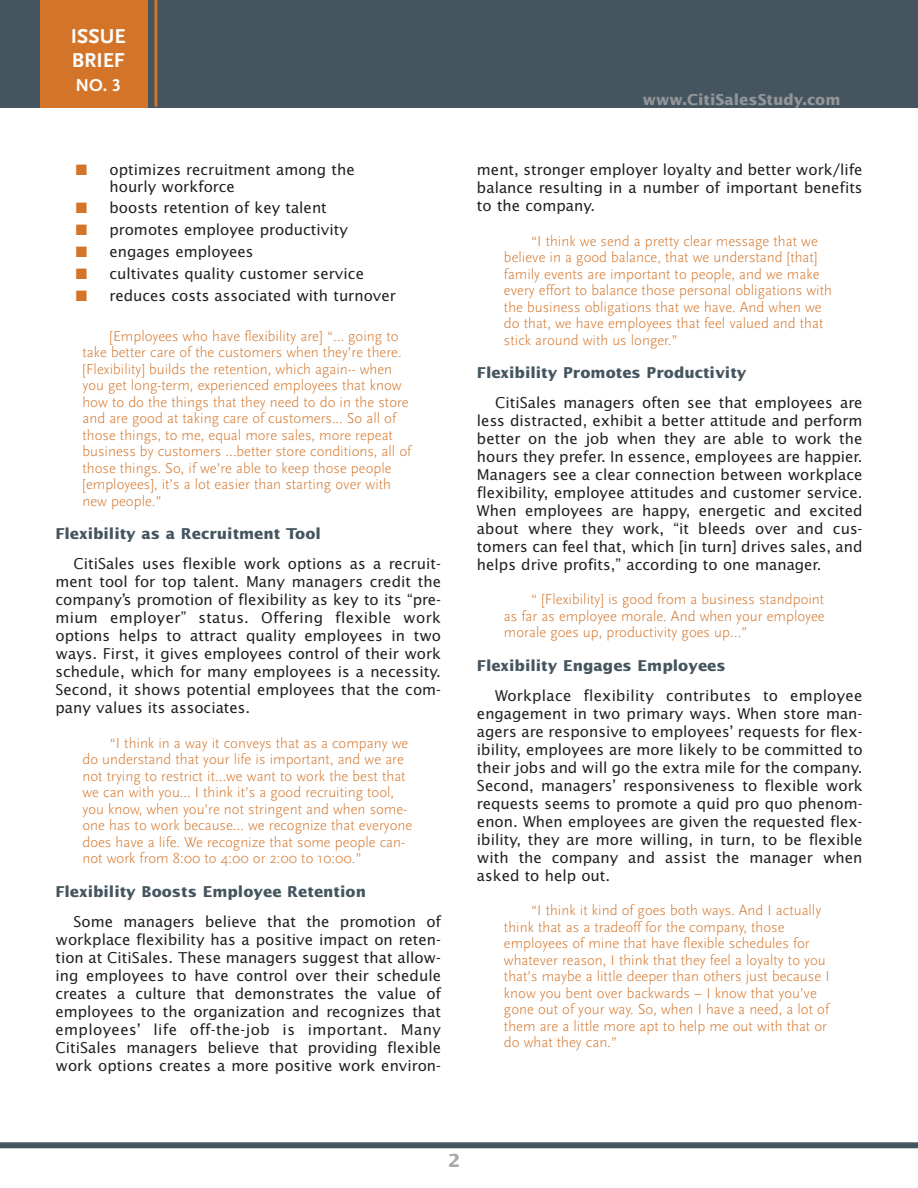
<style>
.page{position:relative;width:918px;height:1188px;background:#fff}
.page>*{position:absolute;margin:0;border:0;box-sizing:border-box;transform-origin:0 0}
.t1{font:700 21px/24px "Scala Sans Caps";color:#fff}
.t2{font:700 18px "Scala Sans Caps";color:#fff}
.t3{font:700 18px "Lucida Sans";color:#a8a9ad}
.t4{font:15px/18px "Lucida Sans";color:#231f20;text-align:justify}
.t5{font:300 15px/16.5px "Scala Sans";color:#d37428}
.t6{font:700 15px "Lucida Sans";color:#45555f}
.t7{font:700 15px "Lucida Sans";color:#939598}
.s1{color:#d37428}
</style>
<div class="page">
<div style="left:0;top:1142px;width:918px;height:6px;background:#45555f"></div>
<div style="left:0;top:0;width:918px;height:108px;background:#45555f"></div>
<div style="left:40px;top:0;width:108px;height:108px;background:#d37428"></div>
<hr style="left:154px;top:0;width:3px;height:107px;background:#d37428">
<h1 class="t1" style="left:71px;top:25px;width:56px">ISSUE<br>BRIEF</h1>
<p class="t2" style="left:75px;top:79px;width:47px">NO. 3</p>
<p class="t4" style="left:110px;top:162px;width:247px;line-height:16.5px;text-indent:-34px"><span class="s1">■</span> optimizes recruitment among the hourly workforce</p>
<p class="t4" style="left:76px;top:200px;width:253px"><span class="s1">■</span> boosts retention of key talent</p>
<p class="t4" style="left:76px;top:222px;width:274px"><span class="s1">■</span> promotes employee productivity</p>
<p class="t4" style="left:76px;top:244px;width:179px"><span class="s1">■</span> engages employees</p>
<p class="t4" style="left:76px;top:266px;width:290px"><span class="s1">■</span> cultivates quality customer service</p>
<p class="t4" style="left:76px;top:288px;width:322px"><span class="s1">■</span> reduces costs associated with turnover</p>
<p class="t5" style="left:82px;top:330px;width:330px;text-indent:27px">[Employees who have flexibility are] “… going to take better care of the customers when they’re there. [Flexibility] builds the retention, which again-- when you get long-term, experienced employees that know how to do the things that they need to do in the store and are good at taking care of customers... So all of those things, to me, equal more sales, more repeat business by customers …better store conditions, all of those things. So, if we’re able to keep those people [employees], it’s a lot easier than starting over with new people.”</p>
<p class="t6" style="left:56px;top:528px;width:267px">Flexibility as a Recruitment Tool</p>
<p class="t4" style="left:55px;top:556px;width:387px;text-indent:18px">CitiSales uses flexible work options as a recruit&shy;ment tool for top talent. Many managers credit the company’s promotion of flexibility as key to its “pre&shy;mium employer” status. Offering flexible work options helps to attract quality employees in two ways. First, it gives employees control of their work schedule, which for many employees is a necessity.<br>Second, it shows potential employees that the com&shy;pany values its associates.</p>
<p class="t5" style="left:82px;top:736px;width:331px;text-indent:27px">“I think in a way it conveys that as a company we do understand that your life is important, and we are not trying to restrict it…we want to work the best that we can with you... I think it’s a good recruiting tool, you know, when you’re not stringent and when some&shy;one has to work because… we recognize that everyone does have a life. We recognize that some people can&shy;not work from 8:00 to 4:00 or 2:00 to 10:00.”</p>
<p class="t6" style="left:56px;top:885px;width:312px">Flexibility Boosts Employee Retention</p>
<p class="t4" style="left:56px;top:913px;width:387px;text-indent:18px">Some managers believe that the promotion of workplace flexibility has a positive impact on reten&shy;tion at CitiSales. These managers suggest that allow&shy;ing employees to have control over their schedule creates a culture that demonstrates the value of employees to the organization and recognizes that employees’ life off-the-job is important. Many CitiSales managers believe that providing flexible work options creates a more positive work environ-</p>
<p class="t7" style="left:643px;top:93px;width:199px">www.CitiSalesStudy.com</p>
<p class="t4" style="left:477px;top:162px;width:387px">ment, stronger employer loyalty and better work/life balance resulting in a number of important benefits to the company.</p>
<p class="t5" style="left:504px;top:234px;width:329px;text-indent:27px">“I think we send a pretty clear message that we believe in a good balance, that we understand [that] family events are important to people, and we make every effort to balance those personal obligations with the business obligations that we have. And when we do that, we have employees that feel valued and that stick around with us longer.”</p>
<p class="t6" style="left:477px;top:366px;width:271px">Flexibility Promotes Productivity</p>
<p class="t4" style="left:477px;top:395px;width:387px;text-indent:18px">CitiSales managers often see that employees are less distracted, exhibit a better attitude and perform better on the job when they are able to work the hours they prefer. In essence, employees are happier.<br>Managers see a clear connection between workplace flexibility, employee attitudes and customer service.<br>When employees are happy, energetic and excited about where they work, “it bleeds over and cus&shy;tomers can feel that, which [in turn] drives sales, and helps drive profits,” according to one manager.</p>
<p class="t5" style="left:504px;top:593px;width:322px;text-align:justify;text-indent:27px">“ [Flexibility] is good from a business standpoint as far as employee morale. And when your employee morale goes up, productivity goes up…”</p>
<p class="t6" style="left:477px;top:659px;width:250px">Flexibility Engages Employees</p>
<p class="t4" style="left:477px;top:688px;width:387px;text-indent:18px">Workplace flexibility contributes to employee engagement in two primary ways. When store man&shy;agers are responsive to employees’ requests for flex&shy;ibility, employees are more likely to be committed to their jobs and will go the extra mile for the company.<br>Second, managers’ responsiveness to flexible work requests seems to promote a quid pro quo phenom&shy;enon. When employees are given the requested flex&shy;ibility, they are more willing, in turn, to be flexible with the company and assist the manager when asked to help out.</p>
<p class="t5" style="left:504px;top:904px;width:327px;text-indent:27px">“I think it kind of goes both ways. And I actually think that as a tradeoff for the company, those employees of mine that have flexible schedules for whatever reason, I think that they feel a loyalty to you that’s maybe a little deeper than others just because I know you bent over backwards – I know that you’ve gone out of your way. So, when I have a need, a lot of them are a little more apt to help me out with that or do what they can.”</p>
<p class="t3" style="left:448px;top:1153px;width:14px">2</p>
</div>
